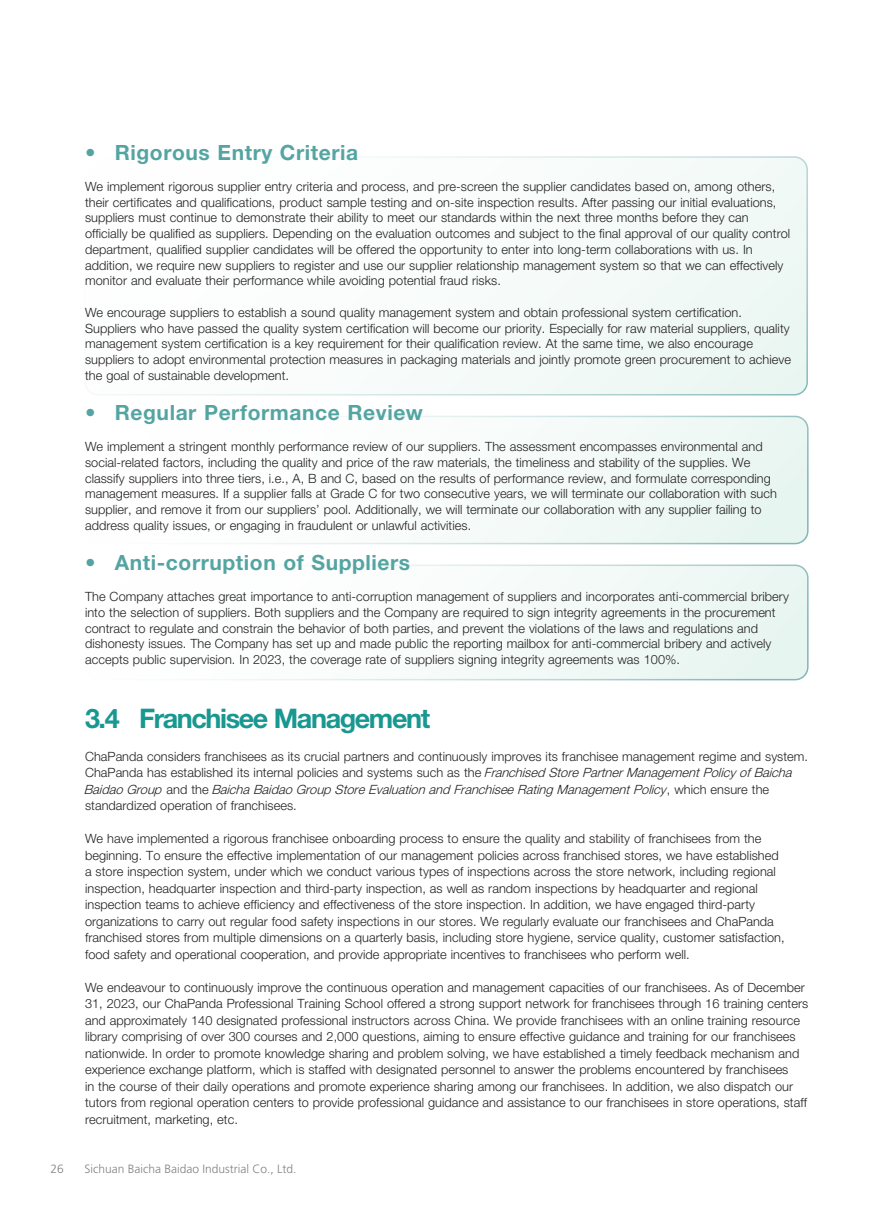
<style>
.page{position:relative;width:893px;height:1212px;background:#fff}
.page>*{position:absolute;margin:0;border:0;box-sizing:border-box;transform-origin:0 0}
.t1{font:700 27px "Helvetica Neue LT Std";letter-spacing:-.05em;color:#199791}
.t2{font:700 21px "Helvetica Neue LT Std";letter-spacing:.03em;color:#54a5a2}
.t3{font:300 12.75px/15.8px "Helvetica Neue LT Std";letter-spacing:.005em;color:#231f20}
.t4{font:300 12px "Frutiger LT Std";color:#808285}
.s1{font-style:italic}
</style>
<div class="page">
<div style="left:86px;top:416px;width:722px;height:128px;background:linear-gradient(to right,#fff,#eaf6f2);border-radius:13px"></div>
<div style="left:85px;top:416px;width:724px;height:128px;border:2px solid #82b6b5;border-radius:13px"></div>
<div style="left:86px;top:565px;width:722px;height:115px;background:linear-gradient(to right,#fff,#eaf6f2);border-radius:13px"></div>
<div style="left:85px;top:564px;width:724px;height:116px;border:2px solid #82b6b5;border-radius:13px"></div>
<div style="left:85px;top:157px;width:722px;height:238px;background:#f8fcfb;border-radius:13px"></div>
<div style="left:84px;top:156px;width:724px;height:239px;border:2px solid #82b6b5;border-radius:13px"></div>
<h2 class="t2" style="left:85px;top:140px;width:275px">• Rigorous Entry Criteria</h2>
<p class="t3" style="left:85px;top:178px;width:707px">We implement rigorous supplier entry criteria and process, and pre-screen the supplier candidates based on, among others, their certificates and qualifications, product sample testing and on-site inspection results. After passing our initial evaluations, suppliers must continue to demonstrate their ability to meet our standards within the next three months before they can officially be qualified as suppliers. Depending on the evaluation outcomes and subject to the final approval of our quality control department, qualified supplier candidates will be offered the opportunity to enter into long-term collaborations with us. In addition, we require new suppliers to register and use our supplier relationship management system so that we can effectively monitor and evaluate their performance while avoiding potential fraud risks.</p>
<p class="t3" style="left:85px;top:304px;width:707px">We encourage suppliers to establish a sound quality management system and obtain professional system certification.<br>Suppliers who have passed the quality system certification will become our priority. Especially for raw material suppliers, quality management system certification is a key requirement for their qualification review. At the same time, we also encourage suppliers to adopt environmental protection measures in packaging materials and jointly promote green procurement to achieve the goal of sustainable development.</p>
<h2 class="t2" style="left:85px;top:400px;width:340px">• Regular Performance Review</h2>
<p class="t3" style="left:85px;top:438px;width:693px">We implement a stringent monthly performance review of our suppliers. The assessment encompasses environmental and social-related factors, including the quality and price of the raw materials, the timeliness and stability of the supplies. We classify suppliers into three tiers, i.e., A, B and C, based on the results of performance review, and formulate corresponding management measures. If a supplier falls at Grade C for two consecutive years, we will terminate our collaboration with such supplier, and remove it from our suppliers’ pool. Additionally, we will terminate our collaboration with any supplier failing to address quality issues, or engaging in fraudulent or unlawful activities.</p>
<h2 class="t2" style="left:85px;top:550px;width:327px">• Anti-corruption of Suppliers</h2>
<p class="t3" style="left:85px;top:588px;width:705px">The Company attaches great importance to anti-corruption management of suppliers and incorporates anti-commercial bribery into the selection of suppliers. Both suppliers and the Company are required to sign integrity agreements in the procurement contract to regulate and constrain the behavior of both parties, and prevent the violations of the laws and regulations and dishonesty issues. The Company has set up and made public the reporting mailbox for anti-commercial bribery and actively accepts public supervision. In 2023, the coverage rate of suppliers signing integrity agreements was 100%.</p>
<h1 class="t1" style="left:85px;top:701px;width:347px">3.4 Franchisee Management</h1>
<p class="t3" style="left:84px;top:748px;width:726px;line-height:16.5px">ChaPanda considers franchisees as its crucial partners and continuously improves its franchisee management regime and system.<br>ChaPanda has established its internal policies and systems such as the <span class="s1">FranchisedStorePartnerManagementPolicy ofBaicha BaidaoGroup</span> a n d t h e <span class="s1">BaichaBaidaoGroupStoreEvaluationandFranchiseeRatingManagementPolicy</span> , w h i c h e n s u r e t h e standardized operation of franchisees.</p>
<p class="t3" style="left:85px;top:830px;width:701px;line-height:16.5px">We have implemented a rigorous franchisee onboarding process to ensure the quality and stability of franchisees from the beginning. To ensure the effective implementation of our management policies across franchised stores, we have established a store inspection system, under which we conduct various types of inspections across the store network, including regional inspection, headquarter inspection and third-party inspection, as well as random inspections by headquarter and regional inspection teams to achieve efficiency and effectiveness of the store inspection. In addition, we have engaged third-party organizations to carry out regular food safety inspections in our stores. We regularly evaluate our franchisees and ChaPanda franchised stores from multiple dimensions on a quarterly basis, including store hygiene, service quality, customer satisfaction, food safety and operational cooperation, and provide appropriate incentives to franchisees who perform well.</p>
<p class="t3" style="left:85px;top:979px;width:725px;line-height:16.5px">We endeavour to continuously improve the continuous operation and management capacities of our franchisees. As of December 31, 2023, our ChaPanda Professional Training School offered a strong support network for franchisees through 16 training centers and approximately 140 designated professional instructors across China. We provide franchisees with an online training resource library comprising of over 300 courses and 2,000 questions, aiming to ensure effective guidance and training for our franchisees nationwide. In order to promote knowledge sharing and problem solving, we have established a timely feedback mechanism and experience exchange platform, which is staffed with designated personnel to answer the problems encountered by franchisees<br>in the course of their daily operations and promote experience sharing among our franchisees. In addition, we also dispatch our tutors from regional operation centers to provide professional guidance and assistance to our franchisees in store operations, staff recruitment, marketing, etc.</p>
<p class="t4" style="left:50px;top:1161px;width:15px">26</p>
<p class="t4" style="left:84px;top:1161px;width:214px">Sichuan Baicha Baidao Industrial Co., Ltd.</p>
</div>
